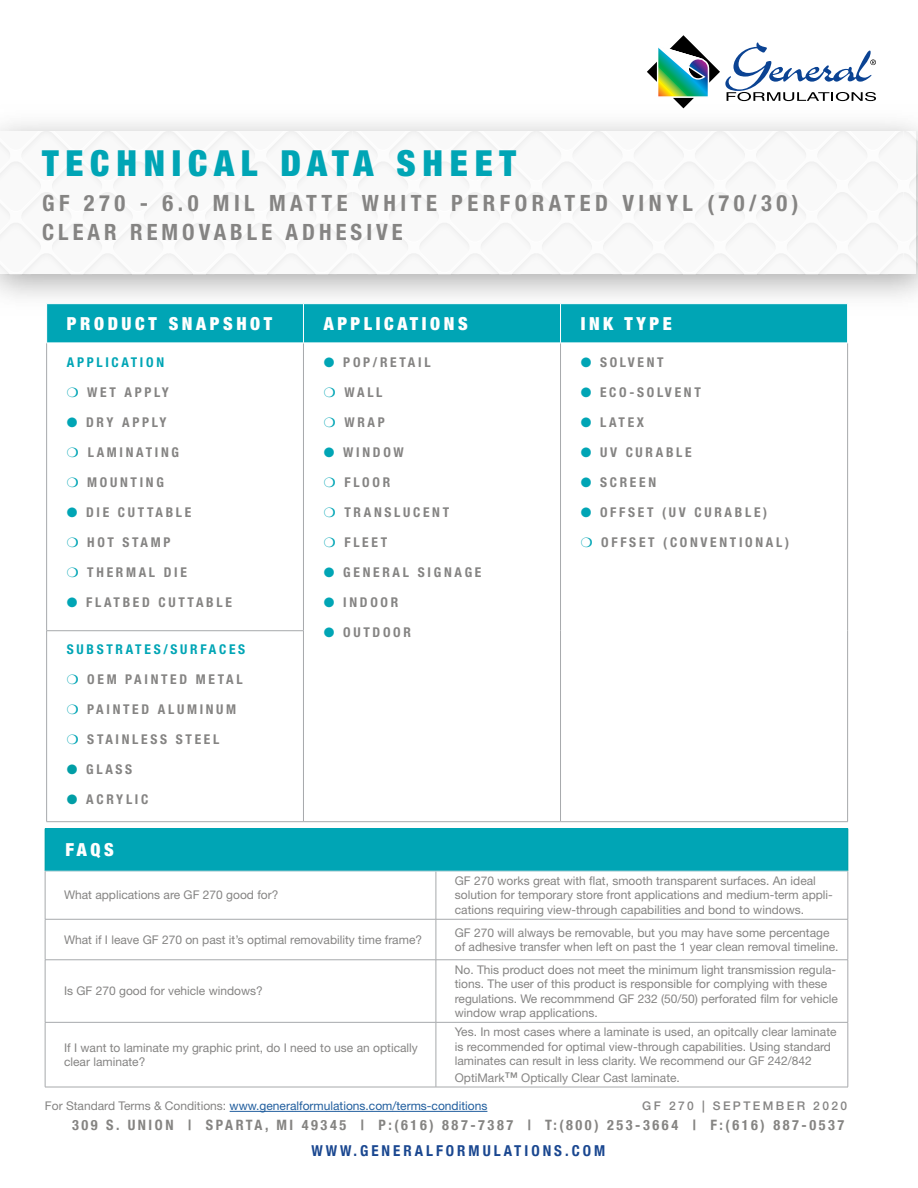
<style>
.page{position:relative;width:918px;height:1188px;background:#fff}
.page>*{position:absolute;margin:0;border:0;box-sizing:border-box;transform-origin:0 0}
.t1{font:900 condensed 36px "Helvetica Neue LT Std";letter-spacing:.19em;color:#00a5b5}
.t2{font:700 condensed 22.5px/28.5px "Helvetica Neue LT Std";letter-spacing:.2em;color:#858483}
.t3{font:900 condensed 18px "Helvetica Neue LT Std";letter-spacing:.2em;color:#fff}
.t4{font:700 condensed 15px "Helvetica Neue";letter-spacing:.2em;color:#1a4790}
.t5{font:700 condensed 14.25px "Helvetica Neue";letter-spacing:.18em;color:#858482}
.t6{font:700 condensed 13.5px "Helvetica Neue LT Std";letter-spacing:.2em;color:#858483}
.t7{font:700 condensed 13.5px "Helvetica Neue LT Std";letter-spacing:.2em;color:#00a5b5}
.t8{font:12px/14.4px "Helvetica Neue LT Std";color:#858483}
.t9{font:12px "Helvetica Neue LT Std";color:#215e9e}
.t10{font:500 12px "Helvetica Neue LT Std";letter-spacing:.2em;color:#858483}
.s1{color:#00a5b5}
.s2{color:#009ea6}
.s3{font-weight:500;font-size:13.5px}
.s4{color:#858483}
</style>
<div class="page">
<svg style="left:0;top:131px;width:918px;height:143px"></svg>
<svg style="left:647px;top:35px;width:229px;height:73px"></svg>
<hr style="left:230px;top:1111px;width:257px;height:1px;background:#215e9e">
<div style="left:47px;top:304px;width:800px;height:39px;background:#00a5b5"></div>
<hr style="left:46px;top:343px;width:1px;height:288px;background:#a7a9ac">
<hr style="left:303px;top:343px;width:1px;height:288px;background:#a7a9ac">
<hr style="left:560px;top:343px;width:1px;height:288px;background:#a7a9ac">
<hr style="left:847px;top:343px;width:1px;height:288px;background:#a7a9ac">
<hr style="left:46px;top:630px;width:258px;height:1px;background:#a7a9ac">
<hr style="left:46px;top:631px;width:1px;height:191px;background:#a7a9ac">
<hr style="left:303px;top:631px;width:1px;height:191px;background:#a7a9ac">
<hr style="left:560px;top:631px;width:1px;height:191px;background:#a7a9ac">
<hr style="left:847px;top:631px;width:1px;height:191px;background:#a7a9ac">
<hr style="left:46px;top:821px;width:257px;height:1px;background:#a7a9ac">
<hr style="left:303px;top:821px;width:258px;height:1px;background:#a7a9ac">
<hr style="left:561px;top:821px;width:287px;height:1px;background:#a7a9ac">
<hr style="left:303px;top:304px;width:1px;height:39px;background:#fff">
<hr style="left:560px;top:304px;width:1px;height:39px;background:#fff">
<hr style="left:46px;top:343px;width:257px;height:1px;background:#fff">
<hr style="left:303px;top:343px;width:258px;height:1px;background:#fff">
<hr style="left:561px;top:343px;width:287px;height:1px;background:#fff">
<div style="left:45px;top:828px;width:803px;height:43px;background:#00a5b5"></div>
<hr style="left:436px;top:871px;width:1px;height:48px;background:#a7a9ac">
<hr style="left:45px;top:919px;width:391px;height:1px;background:#a7a9ac">
<hr style="left:436px;top:919px;width:412px;height:1px;background:#a7a9ac">
<hr style="left:436px;top:919px;width:1px;height:41px;background:#a7a9ac">
<hr style="left:45px;top:960px;width:391px;height:1px;background:#a7a9ac">
<hr style="left:436px;top:960px;width:412px;height:1px;background:#a7a9ac">
<hr style="left:436px;top:960px;width:1px;height:62px;background:#a7a9ac">
<hr style="left:436px;top:1023px;width:1px;height:64px;background:#a7a9ac">
<hr style="left:45px;top:829px;width:1px;height:42px;background:#009ea6">
<hr style="left:848px;top:829px;width:1px;height:42px;background:#009ea6">
<hr style="left:45px;top:871px;width:391px;height:1px;background:#accfd4">
<hr style="left:436px;top:871px;width:412px;height:1px;background:#accfd4">
<hr style="left:45px;top:871px;width:1px;height:48px;background:#a7a9ac">
<hr style="left:848px;top:871px;width:1px;height:48px;background:#a7a9ac">
<hr style="left:45px;top:919px;width:1px;height:41px;background:#a7a9ac">
<hr style="left:848px;top:919px;width:1px;height:41px;background:#a7a9ac">
<hr style="left:45px;top:960px;width:1px;height:62px;background:#a7a9ac">
<hr style="left:848px;top:960px;width:1px;height:62px;background:#a7a9ac">
<hr style="left:45px;top:1022px;width:391px;height:1px;background:#a7a9ac">
<hr style="left:45px;top:1023px;width:1px;height:64px;background:#a7a9ac">
<hr style="left:436px;top:1022px;width:412px;height:1px;background:#a7a9ac">
<hr style="left:848px;top:1023px;width:1px;height:64px;background:#a7a9ac">
<hr style="left:45px;top:1087px;width:391px;height:1px;background:#a7a9ac">
<hr style="left:436px;top:1087px;width:412px;height:1px;background:#a7a9ac">
<h1 class="t1" style="left:42px;top:141px;width:475px">TECHNICAL DATA SHEET</h1>
<h2 class="t2" style="left:42px;top:189px;width:758px">GF 270 - 6.0 MIL MATTE WHITE PERFORATED VINYL (70/30)<br>CLEAR REMOVABLE ADHESIVE</h2>
<h3 class="t3" style="left:67px;top:312px;width:207px">PRODUCT SNAPSHOT</h3>
<h3 class="t3" style="left:324px;top:312px;width:145px">APPLICATIONS</h3>
<h3 class="t3" style="left:581px;top:312px;width:92px">INK TYPE</h3>
<p class="t7" style="left:67px;top:354px;width:99px">APPLICATION</p>
<p class="t6" style="left:67px;top:384px;width:104px"><span class="s1">❍</span> WET APPLY</p>
<p class="t6" style="left:67px;top:414px;width:101px"><span class="s1">●</span> DRY APPLY</p>
<p class="t6" style="left:67px;top:444px;width:114px"><span class="s1">❍</span> LAMINATING</p>
<p class="t6" style="left:67px;top:474px;width:99px"><span class="s1">❍</span> MOUNTING</p>
<p class="t6" style="left:67px;top:504px;width:126px"><span class="s1">●</span> DIE CUTTABLE</p>
<p class="t6" style="left:67px;top:534px;width:105px"><span class="s1">❍</span> HOT STAMP</p>
<p class="t6" style="left:67px;top:564px;width:122px"><span class="s1">❍</span> THERMAL DIE</p>
<p class="t6" style="left:67px;top:594px;width:167px"><span class="s1">●</span> FLATBED CUTTABLE</p>
<p class="t6" style="left:581px;top:354px;width:85px"><span class="s1">●</span> SOLVENT</p>
<p class="t6" style="left:581px;top:384px;width:122px"><span class="s1">●</span> ECO-SOLVENT</p>
<p class="t6" style="left:581px;top:414px;width:65px"><span class="s1">●</span> LATEX</p>
<p class="t6" style="left:581px;top:444px;width:112px"><span class="s1">●</span> UV CURABLE</p>
<p class="t6" style="left:581px;top:474px;width:77px"><span class="s1">●</span> SCREEN</p>
<p class="t6" style="left:581px;top:504px;width:188px"><span class="s1">●</span> OFFSET (UV CURABLE)</p>
<p class="t6" style="left:581px;top:534px;width:210px"><span class="s1">❍</span> OFFSET (CONVENTIONAL)</p>
<p class="t6" style="left:324px;top:354px;width:108px"><span class="s1">●</span> POP/RETAIL</p>
<p class="t6" style="left:324px;top:384px;width:60px"><span class="s1">❍</span> WALL</p>
<p class="t6" style="left:324px;top:414px;width:63px"><span class="s1">❍</span> WRAP</p>
<p class="t6" style="left:324px;top:444px;width:82px"><span class="s1">●</span> WINDOW</p>
<p class="t6" style="left:324px;top:474px;width:68px"><span class="s1">❍</span> FLOOR</p>
<p class="t6" style="left:324px;top:504px;width:127px"><span class="s1">❍</span> TRANSLUCENT</p>
<p class="t6" style="left:324px;top:534px;width:65px"><span class="s1">❍</span> FLEET</p>
<p class="t6" style="left:324px;top:564px;width:159px"><span class="s1">●</span> GENERAL SIGNAGE</p>
<p class="t6" style="left:324px;top:594px;width:76px"><span class="s1">●</span> INDOOR</p>
<p class="t6" style="left:324px;top:624px;width:89px"><span class="s1">●</span> OUTDOOR</p>
<p class="t7" style="left:67px;top:641px;width:180px">SUBSTRATES/SURFACES</p>
<p class="t6" style="left:67px;top:671px;width:177px"><span class="s1">❍</span> OEM PAINTED METAL</p>
<p class="t6" style="left:67px;top:701px;width:171px"><span class="s1">❍</span> PAINTED ALUMINUM</p>
<p class="t6" style="left:67px;top:731px;width:154px"><span class="s1">❍</span> STAINLESS STEEL</p>
<p class="t6" style="left:67px;top:761px;width:67px"><span class="s2">●</span> GLASS</p>
<p class="t6" style="left:67px;top:791px;width:83px"><span class="s2">●</span> ACRYLIC</p>
<h3 class="t3" style="left:65px;top:839px;width:50px">FAQS</h3>
<p class="t8" style="left:64px;top:888px;width:216px">What applications are GF 270 good for?</p>
<p class="t8" style="left:455px;top:873px;width:380px">GF 270 works great with flat, smooth transparent surfaces. An ideal solution for temporary store front applications and medium-term appli&shy;cations requiring view-through capabilities and bond to windows.</p>
<p class="t8" style="left:64px;top:932px;width:360px">What if I leave GF 270 on past it’s optimal removability time frame?</p>
<p class="t8" style="left:455px;top:925px;width:385px">GF 270 will always be removable, but you may have some percentage of adhesive transfer when left on past the 1 year clean removal timeline.</p>
<p class="t8" style="left:64px;top:984px;width:200px">Is GF 270 good for vehicle windows?</p>
<p class="t8" style="left:455px;top:962px;width:385px">No. This product does not meet the minimum light transmission regula&shy;tions. The user of this product is responsible for complying with these regulations. We recommmend GF 232 (50/50) perforated film for vehicle window wrap applications.</p>
<p class="t8" style="left:64px;top:1040px;width:355px">If I want to laminate my graphic print, do I need to use an optically clear laminate?</p>
<p class="t8" style="left:455px;top:1025px;width:383px">Yes. In most cases where a laminate is used, an opitcally clear laminate is recommended for optimal view-through capabilities. Using standard laminates can result in less clarity. We recommend our GF 242/842</p>
<p class="t8" style="left:455px;top:1070px;width:227px">OptiMark<span class="s3">™</span> Optically Clear Cast laminate.</p>
<p class="t9" style="left:45px;top:1099px;width:444px"><span class="s4">For Standard Terms &amp; Conditions:</span> www.generalformulations.com/terms-conditions</p>
<p class="t10" style="left:642px;top:1098px;width:206px">GF 270 | SEPTEMBER 2020</p>
<p class="t5" style="left:72px;top:1113px;width:774px">309 S. UNION | SPARTA, MI 49345 | P:(616) 887-7387 | T:(800) 253-3664 | F:(616) 887-0537</p>
<p class="t4" style="left:311px;top:1138px;width:295px">WWW.GENERALFORMULATIONS.COM</p>
</div>
